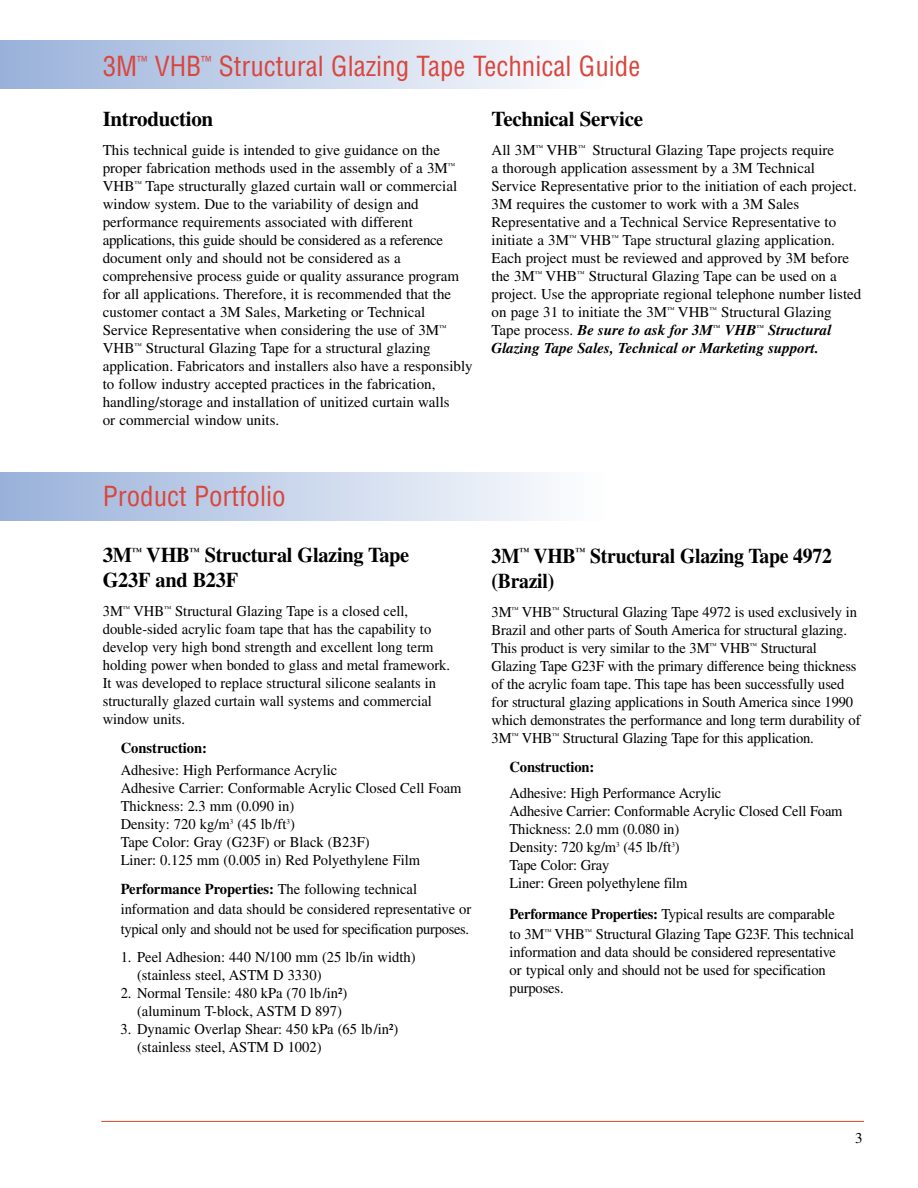
<style>
.page{position:relative;width:918px;height:1188px;background:#fff}
.page>*{position:absolute;margin:0;border:0;box-sizing:border-box;transform-origin:0 0}
.t1{font:condensed 27px "Helvetica";color:#da453c}
.t2{font:700 21px/25.2px "Times";letter-spacing:-.015em;color:#000}
.t3{font:700 21px/25.2px "Times";letter-spacing:-.015em;color:#000;scale:.94 1}
.t4{font:15px/18px "Times";color:#000}
.t5{font:15px/19.6px "Times";letter-spacing:-.02em;color:#000}
.t6{font:700 15px "Times";letter-spacing:-.005em;color:#000}
.s1{font-weight:700;font-style:italic}
.s2{font-weight:700}
</style>
<div class="page">
<div style="left:0;top:40px;width:606px;height:49px;background:linear-gradient(to right,#99b1da,#fefeff)"></div>
<div style="left:0;top:472px;width:606px;height:49px;background:linear-gradient(to right,#99b1da,#fefeff)"></div>
<hr style="left:101px;top:1121px;width:763px;height:1px;background:#dc4a24">
<h1 class="t1" style="left:103px;top:51px;width:539px">3M<sup>™</sup> VHB<sup>™</sup> Structural Glazing Tape Technical Guide</h1>
<h2 class="t2" style="left:103px;top:109px;width:112px">Introduction</h2>
<p class="t4" style="left:103px;top:143px;width:372px">This technical guide is intended to give guidance on the proper fabrication methods used in the assembly of a 3M<sup>™ </sup>VHB<sup>™</sup> Tape structurally glazed curtain wall or commercial window system. Due to the variability of design and performance requirements associated with different applications, this guide should be considered as a reference document only and should not be considered as a comprehensive process guide or quality assurance program for all applications. Therefore, it is recommended that the customer contact a 3M Sales, Marketing or Technical Service Representative when considering the use of 3M<sup>™ </sup>VHB<sup>™</sup> Structural Glazing Tape for a structural glazing application. Fabricators and installers also have a responsibly to follow industry accepted practices in the fabrication, handling/storage and installation of unitized curtain walls<br>or commercial window units.</p>
<h2 class="t2" style="left:492px;top:109px;width:153px">Technical Service</h2>
<p class="t4" style="left:492px;top:143px;width:371px">All 3M<sup>™</sup> VHB<sup>™</sup> Structural Glazing Tape projects require<br>a thorough application assessment by a 3M Technical Service Representative prior to the initiation of each project.<br>3M requires the customer to work with a 3M Sales Representative and a Technical Service Representative to initiate a 3M<sup>™</sup> VHB<sup>™</sup> Tape structural glazing application.<br>Each project must be reviewed and approved by 3M before the 3M<sup>™</sup> VHB<sup>™</sup> Structural Glazing Tape can be used on a project. Use the appropriate regional telephone number listed on page 31 to initiate the 3M<sup>™</sup> VHB<sup>™</sup> Structural Glazing Tape process. <span class="s1">Be sure to ask for 3M</span><sup>™</sup> <span class="s1">VHB</span><sup>™</sup> <span class="s1">Structural Glazing Tape Sales, Technical or Marketing support.</span></p>
<h1 class="t1" style="left:103px;top:481px;width:184px">Product Portfolio</h1>
<h2 class="t2" style="left:103px;top:544px;width:308px">3M<sup>™</sup> VHB<sup>™</sup> Structural Glazing Tape<br>G23F and B23F</h2>
<p class="t4" style="left:103px;top:603px;width:349px">3M<sup>™</sup> VHB<sup>™</sup> Structural Glazing Tape is a closed cell, double-sided acrylic foam tape that has the capability to develop very high bond strength and excellent long term holding power when bonded to glass and metal framework.<br>It was developed to replace structural silicone sealants in structurally glazed curtain wall systems and commercial window units.</p>
<p class="t6" style="left:121px;top:743px;width:88px">Construction:</p>
<p class="t4" style="left:121px;top:762px;width:342px">Adhesive: High Performance Acrylic<br>Adhesive Carrier: Conformable Acrylic Closed Cell Foam Thickness: 2.3 mm (0.090 in)<br>Density: 720 kg/m<sup>3</sup> (45 lb/ft<sup>3</sup>)<br>Tape Color: Gray (G23F) or Black (B23F)<br>Liner: 0.125 mm (0.005 in) Red Polyethylene Film</p>
<p class="t5" style="left:121px;top:881px;width:352px"><span class="s2">Performance Properties:</span> The following technical information and data should be considered representative or typical only and should not be used for specification purposes.</p>
<p class="t4" style="left:137px;top:950px;width:280px;text-indent:-16px">1. Peel Adhesion: 440 N/100 mm (25 lb/in width) (stainless steel, ASTM D 3330)</p>
<p class="t4" style="left:137px;top:986px;width:212px;text-indent:-16px">2. Normal Tensile: 480 kPa (70 lb/in²) (aluminum T-block, ASTM D 897)</p>
<p class="t4" style="left:137px;top:1022px;width:263px;text-indent:-16px">3. Dynamic Overlap Shear: 450 kPa (65 lb/in²) (stainless steel, ASTM D 1002)</p>
<h2 class="t3" style="left:492px;top:545px;width:363px">3M<sup>™</sup> VHB<sup>™</sup> Structural Glazing Tape 4972 (Brazil)</h2>
<p class="t4" style="left:492px;top:604px;width:370px">3M<sup>™</sup> VHB<sup>™</sup> Structural Glazing Tape 4972 is used exclusively in Brazil and other parts of South America for structural glazing.<br>This product is very similar to the 3M<sup>™</sup> VHB<sup>™</sup> Structural Glazing Tape G23F with the primary difference being thickness of the acrylic foam tape. This tape has been successfully used for structural glazing applications in South America since 1990 which demonstrates the performance and long term durability of 3M<sup>™</sup> VHB<sup>™</sup> Structural Glazing Tape for this application.</p>
<p class="t6" style="left:510px;top:762px;width:86px">Construction:</p>
<p class="t4" style="left:510px;top:785px;width:335px">Adhesive: High Performance Acrylic<br>Adhesive Carrier: Conformable Acrylic Closed Cell Foam Thickness: 2.0 mm (0.080 in)<br>Density: 720 kg/m<sup>3</sup> (45 lb/ft<sup>3</sup>)<br>Tape Color: Gray<br>Liner: Green polyethylene film</p>
<p class="t4" style="left:510px;top:906px;width:346px;line-height:19.8px"><span class="s2">Performance Properties:</span> Typical results are comparable<br>to 3M<sup>™</sup> VHB<sup>™</sup> Structural Glazing Tape G23F. This technical</p>
<p class="t4" style="left:510px;top:944px;width:328px">information and data should be considered representative or typical only and should not be used for specification purposes.</p>
<p class="t4" style="left:855px;top:1131px;width:9px">3</p>
</div>
